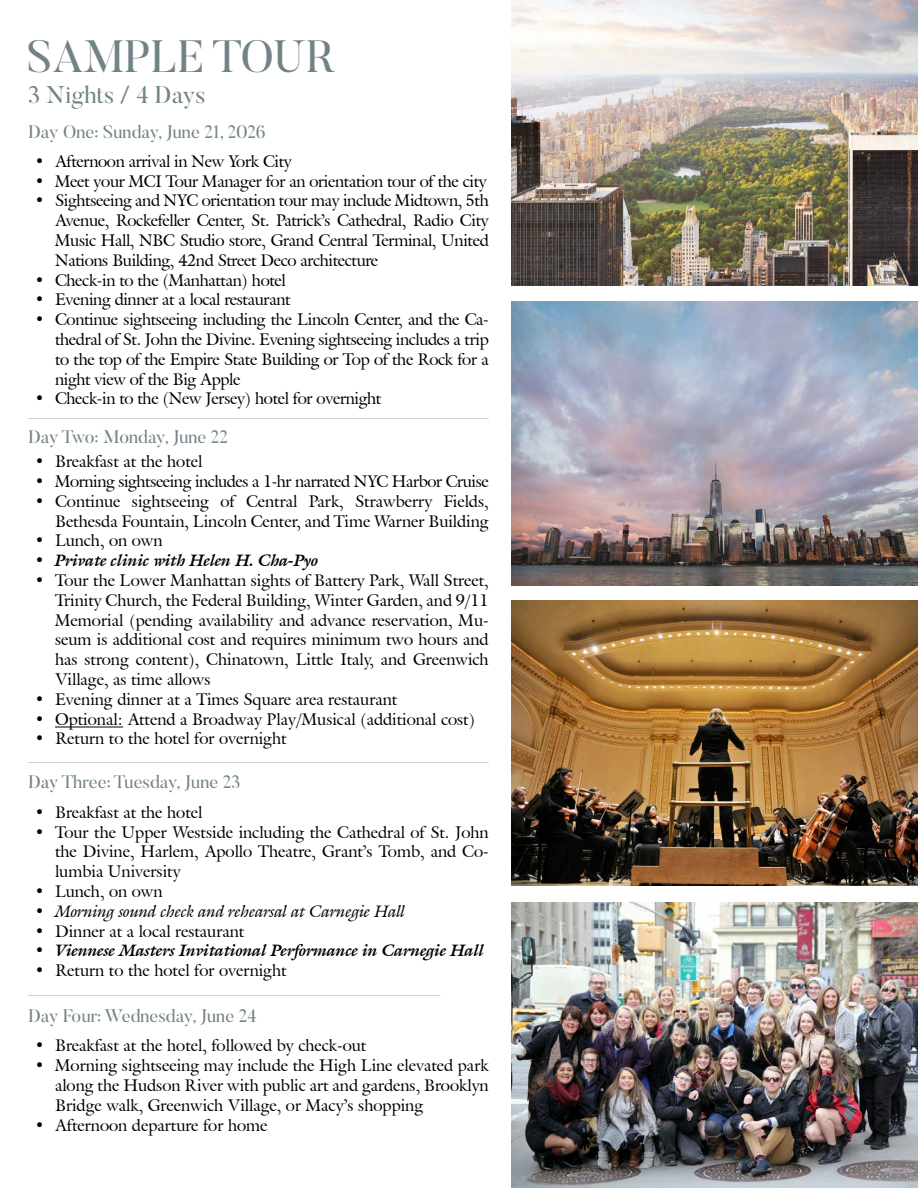
<style>
.page{position:relative;width:918px;height:1188px;background:#fff}
.page>*{position:absolute;margin:0;border:0;box-sizing:border-box;transform-origin:0 0}
.t1{font:45px "Butler";color:#728386}
.t2{font:24px "Butler";color:#728386}
.t3{font:18px "Butler";color:#728386}
.t4{font:16.5px/19.8px "Galliard IT Cby BT";color:#000;text-align:justify}
.t5{font:16.5px "Galliard IT Cby BT";letter-spacing:-.02em;color:#000}
.t6{font:italic 700 16.5px "Galliard IT Cby BT";color:#000}
.t7{font:16.5px "Galliard IT Cby BT";letter-spacing:-.025em;color:#000}
.t8{font:italic 16.5px "Galliard IT Cby BT";color:#000}
</style>
<div class="page">
<img style="left:512px;top:0;width:406px;height:286px">
<img style="left:512px;top:600px;width:406px;height:285px">
<img style="left:512px;top:301px;width:406px;height:285px">
<hr style="left:55px;top:727px;width:68px;height:1px;background:#000">
<hr style="left:28px;top:418px;width:461px;height:1px;background:#cdcfd0">
<hr style="left:28px;top:762px;width:461px;height:1px;background:#cdcfd0">
<hr style="left:28px;top:995px;width:413px;height:1px;background:#cdcfd0">
<img style="left:512px;top:902px;width:406px;height:286px">
<p class="t1" style="left:27px;top:28px;width:310px">SAMPLE TOUR</p>
<p class="t2" style="left:28px;top:79px;width:179px">3 Nights / 4 Days</p>
<p class="t3" style="left:28px;top:120px;width:239px">Day One: Sunday, June 21, 2026</p>
<p class="t5" style="left:35px;top:150px;width:258px">• Afternoon arrival in New York City</p>
<p class="t5" style="left:35px;top:170px;width:453px">• Meet your MCI Tour Manager for an orientation tour of the city</p>
<p class="t4" style="left:55px;top:191px;width:435px;text-indent:-20px">• Sightseeing and NYC orientation tour may include Midtown, 5th Avenue, Rockefeller Center, St. Patrick’s Cathedral, Radio City Music Hall, NBC Studio store, Grand Central Terminal, United Nations Building, 42nd Street Deco architecture</p>
<p class="t5" style="left:35px;top:269px;width:253px">• Check-in to the (Manhattan) hotel</p>
<p class="t5" style="left:35px;top:289px;width:257px">• Evening dinner at a local restaurant</p>
<p class="t4" style="left:55px;top:309px;width:435px;text-indent:-20px">• Continue sightseeing including the Lincoln Center, and the Ca&shy;thedral of St. John the Divine. Evening sightseeing includes a trip to the top of the Empire State Building or Top of the Rock for a night view of the Big Apple</p>
<p class="t5" style="left:35px;top:388px;width:348px">• Check-in to the (New Jersey) hotel for overnight</p>
<p class="t3" style="left:28px;top:425px;width:202px">Day Two: Monday, June 22</p>
<p class="t4" style="left:35px;top:451px;width:169px">• Breakfast at the hotel</p>
<p class="t7" style="left:35px;top:471px;width:455px">• Morning sightseeing includes a 1-hr narrated NYC Harbor Cruise</p>
<p class="t4" style="left:35px;top:491px;width:455px;text-align:right">• Continue sightseeing of Central Park, Strawberry Fields,<br>Bethesda Fountain, Lincoln Center, and Time Warner Building</p>
<p class="t4" style="left:35px;top:531px;width:129px">• Lunch, on own</p>
<p class="t6" style="left:35px;top:549px;width:285px">• Private clinic with Helen H. Cha-Pyo</p>
<p class="t4" style="left:55px;top:570px;width:435px;text-indent:-20px">• Tour the Lower Manhattan sights of Battery Park, Wall Street, Trinity Church, the Federal Building, Winter Garden, and 9/11<br>Memorial (pending availability and advance reservation, Mu&shy;seum is additional cost and requires minimum two hours and has strong content), Chinatown, Little Italy, and Greenwich Village, as time allows</p>
<p class="t4" style="left:35px;top:689px;width:364px">• Evening dinner at a Times Square area restaurant</p>
<p class="t4" style="left:35px;top:709px;width:442px">• Optional: Attend a Broadway Play/Musical (additional cost)</p>
<p class="t4" style="left:35px;top:729px;width:253px">• Return to the hotel for overnight</p>
<p class="t3" style="left:28px;top:771px;width:214px">Day Three: Tuesday, June 23</p>
<p class="t4" style="left:35px;top:802px;width:169px">• Breakfast at the hotel</p>
<p class="t4" style="left:55px;top:822px;width:435px;text-indent:-20px">• Tour the Upper Westside including the Cathedral of St. John the Divine, Harlem, Apollo Theatre, Grant’s Tomb, and Co&shy;lumbia University</p>
<p class="t4" style="left:35px;top:881px;width:129px">• Lunch, on own</p>
<p class="t8" style="left:35px;top:900px;width:372px">• Morning sound check and rehearsal at Carnegie Hall</p>
<p class="t4" style="left:35px;top:921px;width:211px">• Dinner at a local restaurant</p>
<p class="t6" style="left:35px;top:939px;width:451px">• Viennese Masters Invitational Performance in Carnegie Hall</p>
<p class="t4" style="left:35px;top:960px;width:253px">• Return to the hotel for overnight</p>
<p class="t3" style="left:28px;top:1004px;width:230px">Day Four: Wednesday, June 24</p>
<p class="t4" style="left:35px;top:1036px;width:333px">• Breakfast at the hotel, followed by check-out</p>
<p class="t4" style="left:55px;top:1056px;width:435px;text-indent:-20px">• Morning sightseeing may include the High Line elevated park along the Hudson River with public art and gardens, Brooklyn Bridge walk, Greenwich Village, or Macy’s shopping</p>
<p class="t4" style="left:35px;top:1115px;width:234px">• Afternoon departure for home</p>
</div>
